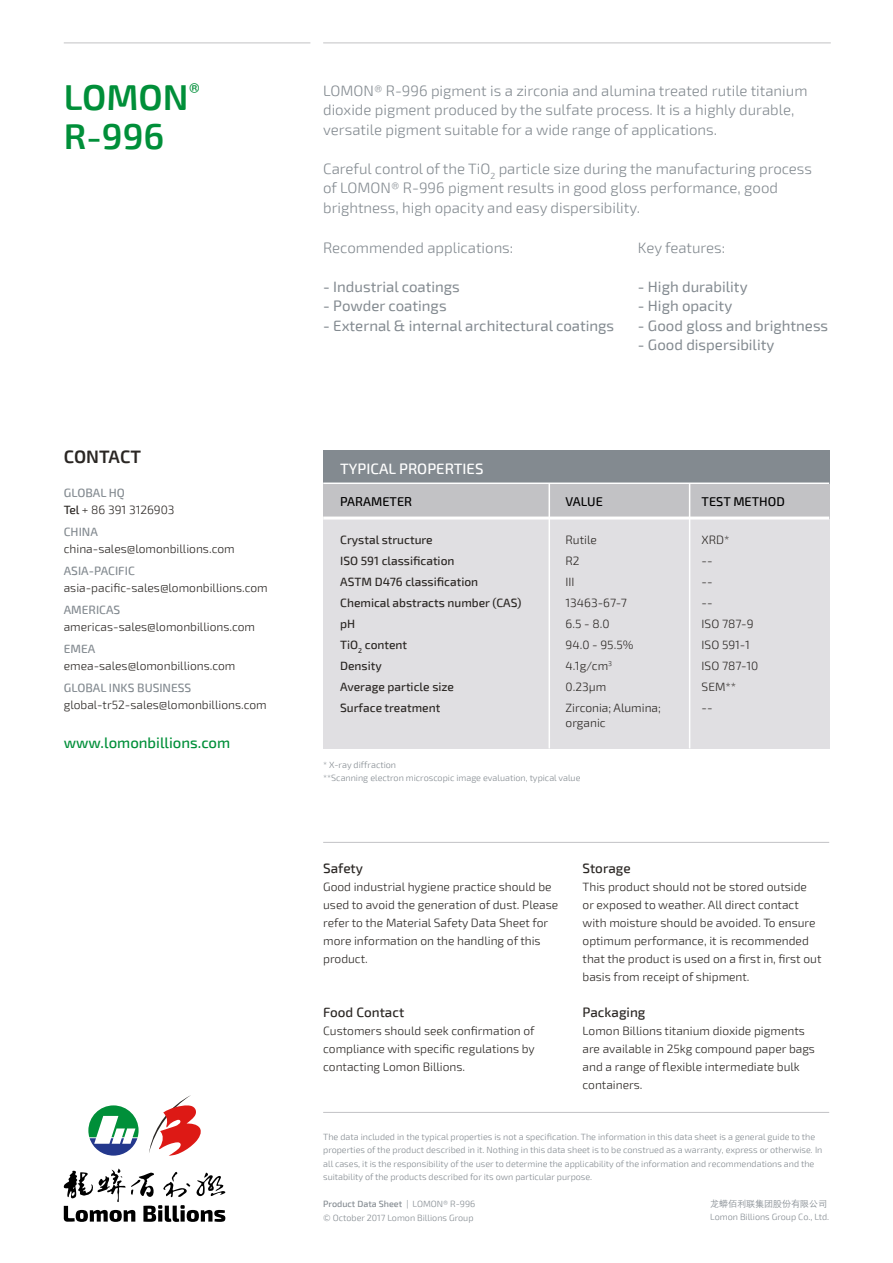
<style>
.page{position:relative;width:893px;height:1263px;background:#fff}
.page>*{position:absolute;margin:0;border:0;box-sizing:border-box;transform-origin:0 0}
.t1{font:600 36px/39px "Exo 2";color:#008f39}
.t2{font:600 18px "Exo 2";letter-spacing:-.005em;color:#2a2623}
.t3{font:300 15px/19.5px "Exo 2";color:#838a90}
.t4{font:15px "Exo 2";color:#838a90}
.t5{font:500 15px "Exo 2";color:#008f39}
.t6{font:500 15px "Exo 2";color:#fff}
.t7{font:500 13.5px "Exo 2";color:#2a2623}
.t8{font:500 12.75px "Exo 2";color:#000}
.t9{font:300 12px/21px "Exo 2";color:#2a2623}
.t10{font:500 12px/21px "Exo 2";color:#2a2623}
.t11{font:500 12px "Exo 2";color:#838a90}
.t12{font:300 9px/13.5px "Exo 2";color:#838a90}
.t13{font:300 9px "ST Heiti SC";color:#838a90}
.s1{font-weight:500;color:#838a90}
.s2{font-weight:500}
</style>
<div class="page">
<hr style="left:64px;top:43px;width:246px;height:1px;background:#c2c2c5">
<hr style="left:323px;top:43px;width:508px;height:1px;background:#c2c2c5">
<div style="left:323px;top:519px;width:506px;height:229px;background:#e0dfe2"></div>
<div style="left:323px;top:451px;width:506px;height:34px;background:#838a90"></div>
<hr style="left:323px;top:482px;width:506px;height:3px;background:#fff">
<div style="left:323px;top:485px;width:506px;height:34px;background:#c2c2c5"></div>
<hr style="left:323px;top:516px;width:506px;height:3px;background:#fff">
<hr style="left:689px;top:484px;width:1px;height:264px;background:#fff">
<hr style="left:549px;top:484px;width:1px;height:264px;background:#fff">
<hr style="left:323px;top:1112px;width:506px;height:1px;background:#c2c2c5">
<hr style="left:323px;top:842px;width:506px;height:1px;background:#c2c2c5">
<svg style="left:88px;top:1105px;width:51px;height:50px"></svg>
<svg style="left:149px;top:1095px;width:52px;height:61px"></svg>
<svg style="left:64px;top:1168px;width:162px;height:54px"></svg>
<h1 class="t1" style="left:64px;top:79px;width:138px">LOMON<sup>®<br></sup>R-996</h1>
<p class="t3" style="left:323px;top:81px;width:486px">LOMON® R-996 pigment is a zirconia and alumina treated rutile titanium dioxide pigment produced by the sulfate process. It is a highly durable, versatile pigment suitable for a wide range of applications.</p>
<p class="t3" style="left:323px;top:159px;width:490px">Careful control of the TiO<sub>2</sub> particle size during the manufacturing process of LOMON® R-996 pigment results in good gloss performance, good brightness, high opacity and easy dispersibility.</p>
<p class="t3" style="left:323px;top:238px;width:192px">Recommended applications:</p>
<p class="t4" style="left:323px;top:278px;width:138px">- Industrial coatings</p>
<p class="t4" style="left:323px;top:297px;width:125px">- Powder coatings</p>
<p class="t4" style="left:323px;top:317px;width:293px">- External &amp; internal architectural coatings</p>
<p class="t3" style="left:638px;top:238px;width:89px">Key features:</p>
<p class="t4" style="left:638px;top:278px;width:111px">- High durability</p>
<p class="t4" style="left:638px;top:297px;width:96px">- High opacity</p>
<p class="t4" style="left:638px;top:317px;width:192px">- Good gloss and brightness</p>
<p class="t4" style="left:638px;top:336px;width:138px">- Good dispersibility</p>
<h2 class="t2" style="left:64px;top:446px;width:79px">CONTACT</h2>
<p class="t9" style="left:64px;top:485px;width:112px;line-height:16.5px"><span class="s1">GLOBAL HQ<br></span><span class="s2">Tel</span> + 86 391 3126903</p>
<p class="t11" style="left:64px;top:525px;width:36px">CHINA</p>
<p class="t9" style="left:64px;top:538px;width:172px">china-sales@lomonbillions.com</p>
<p class="t11" style="left:64px;top:564px;width:73px">ASIA-PACIFIC</p>
<p class="t9" style="left:64px;top:577px;width:206px">asia-pacific-sales@lomonbillions.com</p>
<p class="t11" style="left:64px;top:603px;width:58px">AMERICAS</p>
<p class="t9" style="left:64px;top:616px;width:193px">americas-sales@lomonbillions.com</p>
<p class="t11" style="left:64px;top:642px;width:33px">EMEA</p>
<p class="t9" style="left:64px;top:655px;width:173px">emea-sales@lomonbillions.com</p>
<p class="t11" style="left:64px;top:681px;width:129px">GLOBAL INKS BUSINESS</p>
<p class="t9" style="left:64px;top:694px;width:204px">global-tr52-sales@lomonbillions.com</p>
<p class="t5" style="left:64px;top:734px;width:168px">www.lomonbillions.com</p>
<p class="t6" style="left:340px;top:460px;width:145px">TYPICAL PROPERTIES</p>
<p class="t8" style="left:340px;top:494px;width:73px">PARAMETER</p>
<p class="t8" style="left:566px;top:494px;width:39px">VALUE</p>
<p class="t8" style="left:702px;top:494px;width:85px">TEST METHOD</p>
<p class="t9" style="left:702px;top:530px;width:58px">XRD*<br>--<br>--<br>--<br>ISO 787-9<br>ISO 591-1<br>ISO 787-10<br>SEM**<br>--</p>
<p class="t10" style="left:340px;top:530px;width:183px">Crystal structure<br>ISO 591 classification<br>ASTM D476 classification<br>Chemical abstracts number (CAS) pH<br>TiO<sub>2</sub> content<br>Density<br>Average particle size<br>Surface treatment</p>
<p class="t9" style="left:566px;top:530px;width:97px">Rutile<br>R2<br>III<br>13463-67-7<br>6.5 - 8.0<br>94.0 - 95.5%<br>4.1g/cm<sup>3<br></sup>0.23µm<br>Zirconia; Alumina;</p>
<p class="t9" style="left:566px;top:713px;width:42px">organic</p>
<p class="t12" style="left:323px;top:758px;width:259px">* X-ray diffraction<br>**Scanning electron microscopic image evaluation, typical value</p>
<p class="t7" style="left:323px;top:860px;width:41px">Safety</p>
<p class="t9" style="left:323px;top:878px;width:237px;line-height:18px">Good industrial hygiene practice should be used to avoid the generation of dust. Please refer to the Material Safety Data Sheet for more information on the handling of this product.</p>
<p class="t7" style="left:323px;top:1004px;width:83px">Food Contact</p>
<p class="t9" style="left:323px;top:1022px;width:213px;line-height:18px;text-align:justify">Customers should seek confirmation of compliance with specific regulations by contacting Lomon Billions.</p>
<p class="t7" style="left:583px;top:860px;width:50px">Storage</p>
<p class="t9" style="left:583px;top:878px;width:240px;line-height:18px">This product should not be stored outside or exposed to weather. All direct contact with moisture should be avoided. To ensure optimum performance, it is recommended that the product is used on a first in, first out basis from receipt of shipment.</p>
<p class="t7" style="left:583px;top:1004px;width:64px">Packaging</p>
<p class="t9" style="left:583px;top:1022px;width:234px;line-height:18px">Lomon Billions titanium dioxide pigments are available in 25kg compound paper bags and a range of flexible intermediate bulk containers.</p>
<p class="t12" style="left:323px;top:1130px;width:501px">The data included in the typical properties is not a specification. The information in this data sheet is a general guide to the properties of the product described in it. Nothing in this data sheet is to be construed as a warranty, express or otherwise. In all cases, it is the responsibility of the user to determine the applicability of the information and recommendations and the suitability of the products described for its own particular purpose.</p>
<p class="t12" style="left:323px;top:1197px;width:154px"><span class="s2">Product Data Sheet</span> | LOMON® R-996 © October 2017 Lomon Billions Group</p>
<p class="t13" style="left:710px;top:1196px;width:119px">龙蟒佰利联集团股份有限公司</p>
<p class="t12" style="left:710px;top:1210px;width:121px">Lomon Billions Group Co., Ltd.</p>
</div>
